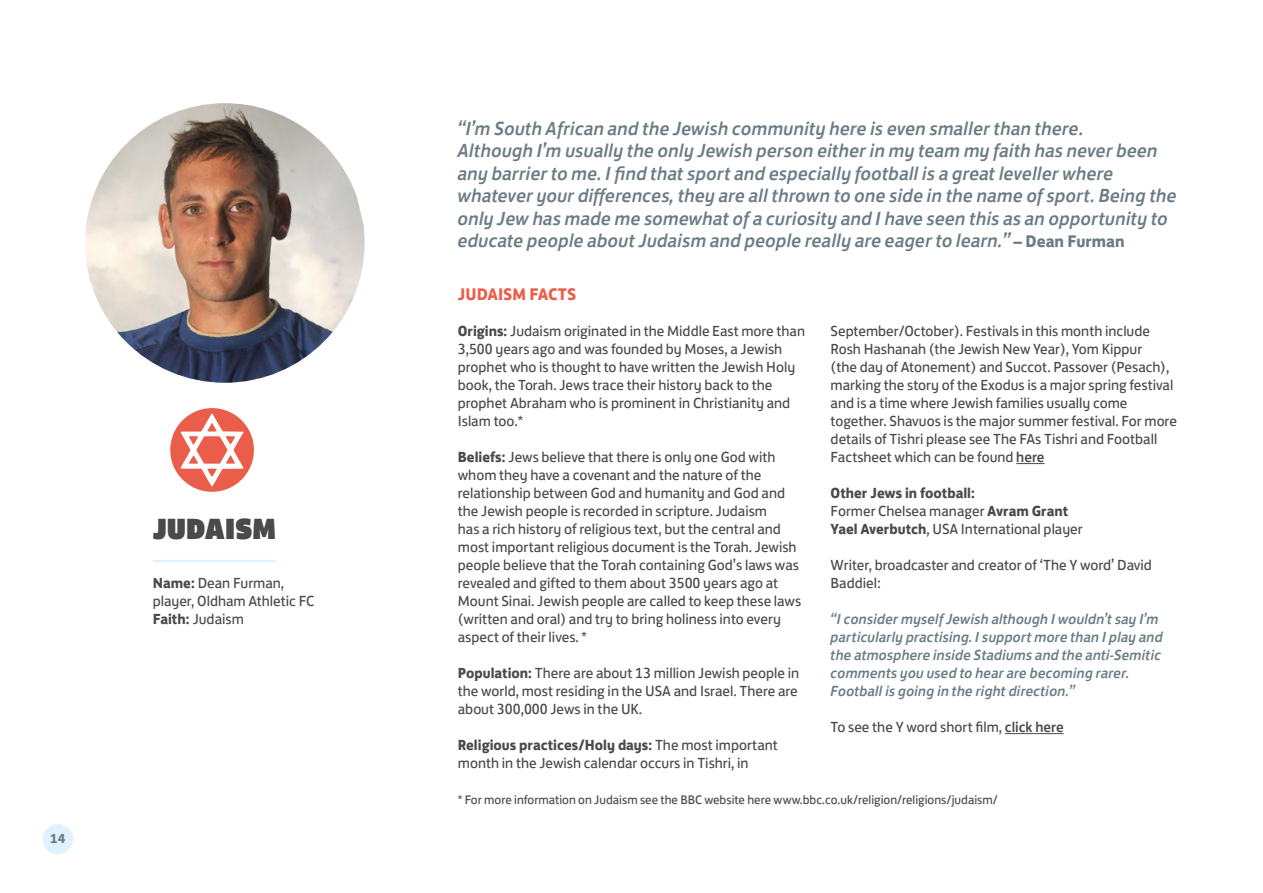
<style>
.page{position:relative;width:1263px;height:893px;background:#fff}
.page>*{position:absolute;margin:0;border:0;box-sizing:border-box;transform-origin:0 0}
.t1{font:30px "FS Jack Poster";color:#4a4a49}
.t2{font:italic 500 19.5px/22.5px "FS Jack";color:#6b7c85}
.t3{font:700 17.25px "FS Jack";color:#eb5d4b}
.t4{font:15px/18px "FS Jack";color:#4a4a49}
.t5{font:italic 500 15px/18px "FS Jack";color:#6b7c85}
.t6{font:700 15px/18px "FS Jack";color:#4a4a49}
.t7{font:700 13.5px "FS Jack";color:#6b7c85}
.t8{font:12.75px "FS Jack";color:#4a4a49}
.s1{font-weight:700}
.s2{font-weight:700;font-style:normal;font-size:17.25px}
.s3{font-weight:500}
.s4{font-weight:400}
</style>
<div class="page">
<svg style="left:1016px;top:463px;width:28px;height:1px"></svg>
<hr style="left:1005px;top:733px;width:59px;height:1px;background:#4a4a49">
<hr style="left:153px;top:560px;width:123px;height:2px;background:#dff2fd">
<img style="left:85px;top:103px;width:280px;height:280px">
<div style="left:170px;top:408px;width:84px;height:84px;background:#eb5d4b;border-radius:50%"></div>
<svg style="left:180px;top:413px;width:64px;height:74px"></svg>
<div style="left:43px;top:824px;width:30px;height:30px;background:#dff2fd;border-radius:50%"></div>
<p class="t7" style="left:50px;top:827px;width:17px">14</p>
<h1 class="t1" style="left:153px;top:502px;width:123px">JUDAISM</h1>
<p class="t4" style="left:153px;top:573px;width:163px"><span class="s1">Name:</span> Dean Furman, player, Oldham Athletic FC<br><span class="s1">Faith:</span> Judaism</p>
<p class="t2" style="left:458px;top:115px;width:721px">“I’m South African and the Jewish community here is even smaller than there.<br>Although I’m usually the only Jewish person either in my team my faith has never been any barrier to me. I find that sport and especially football is a great leveller where whatever your differences, they are all thrown to one side in the name of sport. Being the only Jew has made me somewhat of a curiosity and I have seen this as an opportunity to educate people about Judaism and people really are eager to learn.” <span class="s2">– Dean Furman</span></p>
<p class="t3" style="left:458px;top:280px;width:40px">Judaism</p>
<p class="t3" style="left:529px;top:280px;width:11px">facts</p>
<p class="t4" style="left:458px;top:321px;width:349px"><span class="s1">Origins:</span> Judaism originated in the Middle East more than 3,500 years ago and was founded by Moses, a Jewish prophet who is thought to have written the Jewish Holy book, the Torah. Jews trace their history back to the prophet Abraham who is prominent in Christianity and Islam too.*</p>
<p class="t4" style="left:458px;top:447px;width:345px"><span class="s1">Beliefs:</span> Jews believe that there is only one God with whom they have a covenant and the nature of the relationship between God and humanity and God and the Jewish people is recorded in scripture. Judaism<br>has a rich history of religious text, but the central and most important religious document is the Torah. Jewish people believe that the Torah containing God’s laws was revealed and gifted to them about 3500 years ago at Mount Sinai. Jewish people are called to keep these laws (written and oral) and try to bring holiness into every aspect of their lives. *</p>
<p class="t4" style="left:458px;top:663px;width:343px;text-align:justify"><span class="s1">Population:</span> There are about 13 million Jewish people in the world, most residing in the USA and Israel. There are about 300,000 Jews in the UK.</p>
<p class="t4" style="left:458px;top:735px;width:321px"><span class="s1">Religious practices/Holy days:</span> The most important month in the Jewish calendar occurs in Tishri, in</p>
<p class="t4" style="left:831px;top:321px;width:348px">September/October). Festivals in this month include Rosh Hashanah (the Jewish New Year), Yom Kippur<br>(the day of Atonement) and Succot. Passover (Pesach), marking the story of the Exodus is a major spring festival and is a time where Jewish families usually come together. Shavuos is the major summer festival. For more details of Tishri please see The FAs Tishri and Football Factsheet which can be found <span class="s3">here</span></p>
<p class="t6" style="left:831px;top:483px;width:254px">Other Jews in football:<br><span class="s4">Former Chelsea manager</span> Avram Grant<br>Yael Averbutch<span class="s4">, USA International player</span></p>
<p class="t4" style="left:831px;top:555px;width:323px">Writer, broadcaster and creator of ‘The Y word’ David<br>Baddiel:</p>
<p class="t5" style="left:831px;top:609px;width:334px">“I consider myself Jewish although I wouldn’t say I’m particularly practising. I support more than I play and the atmosphere inside Stadiums and the anti-Semitic comments you used to hear are becoming rarer.<br>Football is going in the right direction.”</p>
<p class="t4" style="left:831px;top:717px;width:234px">To see the Y word short film, <span class="s3">click here</span></p>
<p class="t8" style="left:458px;top:790px;width:541px">* For more information on Judaism see the BBC website here www.bbc.co.uk/religion/religions/judaism/</p>
</div>
